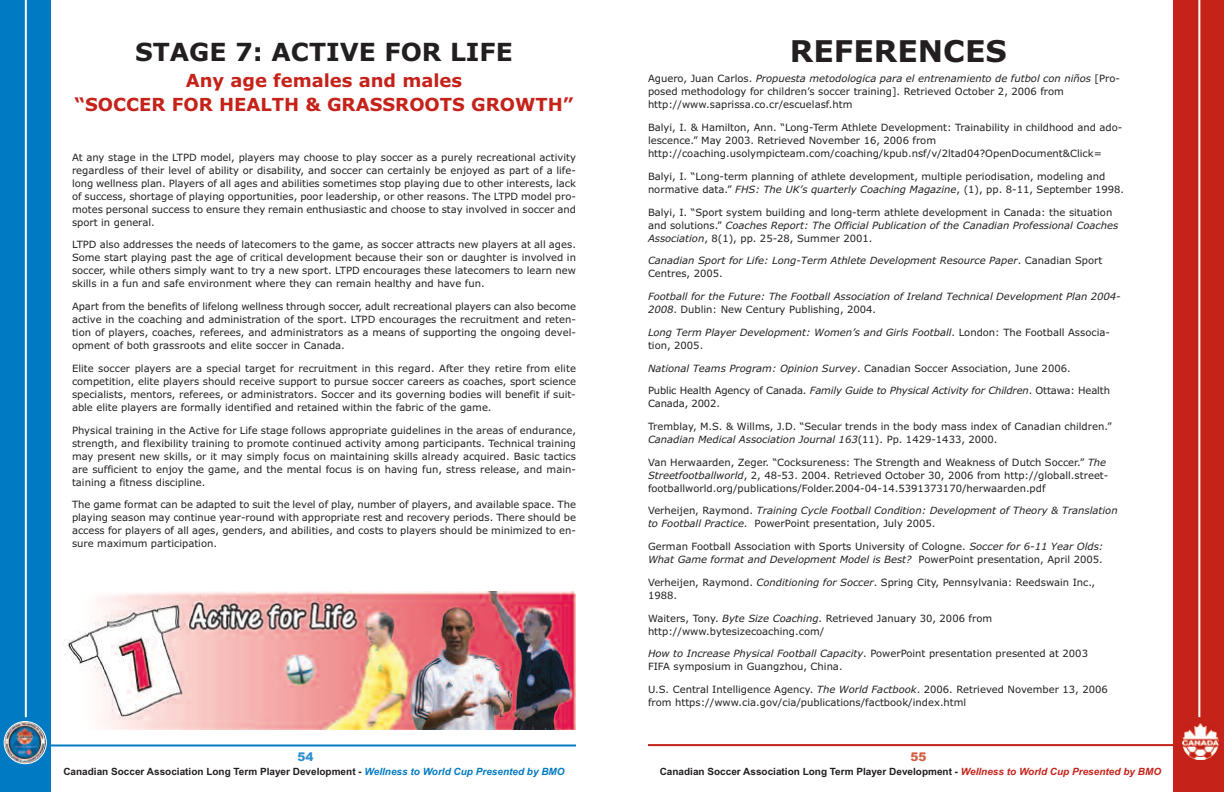
<style>
.page{position:relative;width:1224px;height:792px;background:#fff}
.page>*{position:absolute;margin:0;border:0;box-sizing:border-box;transform-origin:0 0}
.t1{font:700 30px "Verdana";color:#231f20}
.t2{font:700 25px "Verdana";color:#231f20}
.t3{font:700 18px/23.4px "Verdana";color:#c5221a;text-align:center}
.t4{font:900 12px "Arial";color:#d15e3f}
.t5{font:900 12px "Arial";color:#2e8fce}
.t6{font:10px/13px "Verdana";color:#231f20}
.t7{font:italic 10px/13px "Verdana";color:#231f20}
.t8{font:700 10px "Arial";color:#231f20}
.s1{font-style:italic;color:#007ac2}
.s2{font-style:italic}
.s3{font-style:normal}
.s4{font-style:italic;color:#c5221a}
</style>
<div class="page">
<div style="left:1174px;top:0;width:50px;height:792px;background:#c5221a"></div>
<hr style="left:1198px;top:0;width:2px;height:717px;background:#fff">
<hr style="left:648px;top:744px;width:527px;height:2px;background:#c5221a">
<img style="left:1182px;top:723px;width:36px;height:36px">
<hr style="left:16px;top:744px;width:560px;height:2px;background:#007ac2">
<div style="left:0;top:0;width:51px;height:792px;background:#007ac2"></div>
<hr style="left:25px;top:0;width:2px;height:717px;background:#fff">
<img style="left:4px;top:721px;width:43px;height:43px">
<img style="left:64px;top:591px;width:512px;height:139px">
<h2 class="t2" style="left:135px;top:38px;width:379px">STAGE 7: ACTIVE FOR LIFE</h2>
<h3 class="t3" style="left:75px;top:69px;width:500px">Any age females and males<br>“SOCCER FOR HEALTH &amp; GRASSROOTS GROWTH”</h3>
<p class="t6" style="left:72px;top:151px;width:506px;text-align:justify">At any stage in the LTPD model, players may choose to play soccer as a purely recreational activity regardless of their level of ability or disability, and soccer can certainly be enjoyed as part of a life&shy;long wellness plan. Players of all ages and abilities sometimes stop playing due to other interests, lack of success, shortage of playing opportunities, poor leadership, or other reasons. The LTPD model pro&shy;motes personal success to ensure they remain enthusiastic and choose to stay involved in soccer and sport in general.</p>
<p class="t6" style="left:72px;top:238px;width:506px;text-align:justify">LTPD also addresses the needs of latecomers to the game, as soccer attracts new players at all ages.<br>Some start playing past the age of critical development because their son or daughter is involved in soccer, while others simply want to try a new sport. LTPD encourages these latecomers to learn new skills in a fun and safe environment where they can remain healthy and have fun.</p>
<p class="t6" style="left:72px;top:300px;width:506px;text-align:justify">Apart from the benefits of lifelong wellness through soccer, adult recreational players can also become active in the coaching and administration of the sport. LTPD encourages the recruitment and reten&shy;tion of players, coaches, referees, and administrators as a means of supporting the ongoing devel&shy;opment of both grassroots and elite soccer in Canada.</p>
<p class="t6" style="left:72px;top:362px;width:506px;text-align:justify">Elite soccer players are a special target for recruitment in this regard. After they retire from elite competition, elite players should receive support to pursue soccer careers as coaches, sport science specialists, mentors, referees, or administrators. Soccer and its governing bodies will benefit if suit&shy;able elite players are formally identified and retained within the fabric of the game.</p>
<p class="t6" style="left:72px;top:424px;width:506px;text-align:justify">Physical training in the Active for Life stage follows appropriate guidelines in the areas of endurance, strength, and flexibility training to promote continued activity among participants. Technical training may present new skills, or it may simply focus on maintaining skills already acquired. Basic tactics are sufficient to enjoy the game, and the mental focus is on having fun, stress release, and main&shy;taining a fitness discipline.</p>
<p class="t6" style="left:72px;top:498px;width:506px;text-align:justify">The game format can be adapted to suit the level of play, number of players, and available space. The playing season may continue year-round with appropriate rest and recovery periods. There should be access for players of all ages, genders, and abilities, and costs to players should be minimized to en&shy;sure maximum participation.</p>
<p class="t5" style="left:298px;top:750px;width:18px">54</p>
<p class="t8" style="left:63px;top:765px;width:503px">Canadian Soccer Association Long Term Player Development - <span class="s1">Wellness to World Cup Presented by BMO</span></p>
<h1 class="t1" style="left:790px;top:34px;width:218px">REFERENCES</h1>
<p class="t6" style="left:648px;top:73px;width:474px">Aguero, Juan Carlos. <span class="s2">Propuesta metodologica para el entrenamiento de futbol con niños</span> [Pro&shy;posed methodology for children’s soccer training]. Retrieved October 2, 2006 from http://www.saprissa.co.cr/escuelasf.htm</p>
<p class="t6" style="left:648px;top:121px;width:476px">Balyi, I. &amp; Hamilton, Ann. “Long-Term Athlete Development: Trainability in childhood and ado&shy;lescence.” May 2003. Retrieved November 16, 2006 from http://coaching.usolympicteam.com/coaching/kpub.nsf/v/2ltad04?OpenDocument&amp;Click=</p>
<p class="t6" style="left:648px;top:170px;width:478px">Balyi, I. “Long-term planning of athlete development, multiple periodisation, modeling and normative data.” <span class="s2">FHS: The UK’s quarterly Coaching Magazine</span>, (1), pp. 8-11, September 1998.</p>
<p class="t6" style="left:648px;top:206px;width:472px">Balyi, I. “Sport system building and long-term athlete development in Canada: the situation and solutions.” <span class="s2">Coaches Report: The Official Publication of the Canadian Professional Coaches<br>Association</span>, 8(1), pp. 25-28, Summer 2001.</p>
<p class="t7" style="left:648px;top:254px;width:456px">Canadian Sport for Life: Long-Term Athlete Development Resource Paper<span class="s3">. Canadian Sport<br>Centres, 2005.</span></p>
<p class="t7" style="left:648px;top:290px;width:474px">Football for the Future: The Football Association of Ireland Technical Development Plan 2004-<br>2008<span class="s3">. Dublin: New Century Publishing, 2004.</span></p>
<p class="t7" style="left:648px;top:326px;width:463px">Long Term Player Development: Women’s and Girls Football<span class="s3">. London: The Football Associa&shy;tion, 2005.</span></p>
<p class="t6" style="left:648px;top:362px;width:424px"><span class="s2">National Teams Program: Opinion Survey</span>. Canadian Soccer Association, June 2006.</p>
<p class="t6" style="left:648px;top:384px;width:464px">Public Health Agency of Canada. <span class="s2">Family Guide to Physical Activity for Children</span>. Ottawa: Health<br>Canada, 2002.</p>
<p class="t6" style="left:648px;top:420px;width:465px">Tremblay, M.S. &amp; Willms, J.D. “Secular trends in the body mass index of Canadian children.”<br><span class="s2">Canadian Medical Association Journal 163</span>(11). Pp. 1429-1433, 2000.</p>
<p class="t6" style="left:648px;top:456px;width:462px">Van Herwaarden, Zeger. “Cocksureness: The Strength and Weakness of Dutch Soccer.” <span class="s2">The<br>Streetfootballworld</span>, 2, 48-53. 2004. Retrieved October 30, 2006 from http://globall.street&shy;footballworld.org/publications/Folder.2004-04-14.5391373170/herwaarden.pdf</p>
<p class="t7" style="left:648px;top:504px;width:471px"><span class="s3">Verheijen, Raymond.</span> Training Cycle Football Condition: Development of Theory &amp; Translation to Football Practice<span class="s3">. PowerPoint presentation, July 2005.</span></p>
<p class="t6" style="left:648px;top:540px;width:457px">German Football Association with Sports University of Cologne. <span class="s2">Soccer for 6-11 Year Olds:<br>What Game format and Development Model is Best?</span> PowerPoint presentation, April 2005.</p>
<p class="t6" style="left:648px;top:576px;width:449px">Verheijen, Raymond. <span class="s2">Conditioning for Soccer</span>. Spring City, Pennsylvania: Reedswain Inc.,<br>1988.</p>
<p class="t6" style="left:648px;top:612px;width:346px">Waiters, Tony. <span class="s2">Byte Size Coaching</span>. Retrieved January 30, 2006 from http://www.bytesizecoaching.com/</p>
<p class="t6" style="left:648px;top:647px;width:442px"><span class="s2">How to Increase Physical Football Capacity</span>. PowerPoint presentation presented at 2003<br>FIFA symposium in Guangzhou, China.</p>
<p class="t6" style="left:648px;top:683px;width:461px">U.S. Central Intelligence Agency. <span class="s2">The World Factbook</span>. 2006. Retrieved November 13, 2006 from https://www.cia.gov/cia/publications/factbook/index.html</p>
<p class="t4" style="left:911px;top:750px;width:18px">55</p>
<p class="t8" style="left:660px;top:766px;width:503px">Canadian Soccer Association Long Term Player Development - <span class="s4">Wellness to World Cup Presented by BMO</span></p>
</div>
